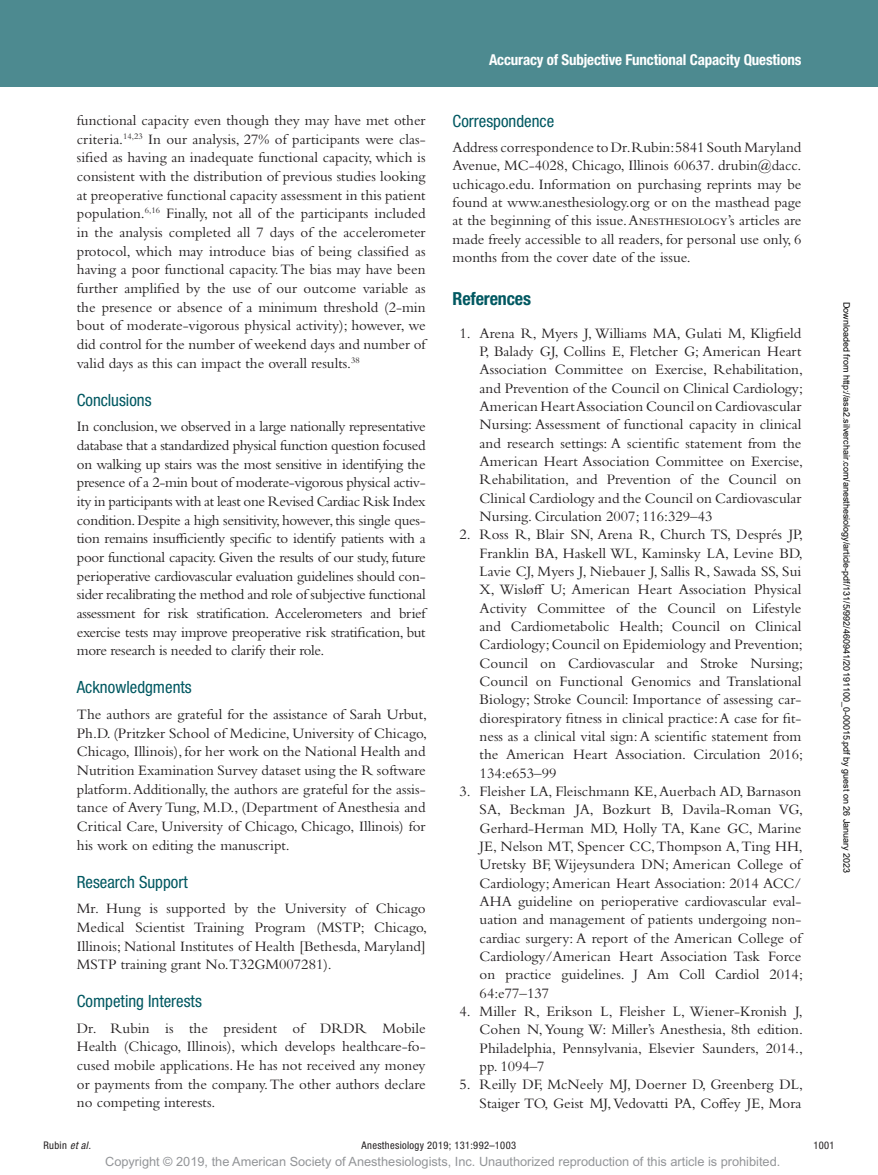
<style>
.page{position:relative;width:878px;height:1175px;background:#fff}
.page>*{position:absolute;margin:0;border:0;box-sizing:border-box;transform-origin:0 0}
.t1{font:700 condensed 18px "Helvetica Neue LT Std";color:#005861}
.t2{font:condensed 16.8px "Helvetica Neue LT Std";color:#005861}
.t3{font:15px/18.3px "Bembo Std";color:#231f20;text-align:justify}
.t4{font:700 condensed 15px "Helvetica Neue LT Std";letter-spacing:-.01em;color:#fff}
.t5{font:12.75px "Arial MT Std";color:#939598}
.t6{font:condensed 10.5px "Helvetica Neue LT Std";letter-spacing:.03em;color:#231f20}
.t7{font:9px "Arial";color:#000}
.s1{font-style:italic}
</style>
<div class="page">
<div style="left:0;top:0;width:878px;height:86px;background:#4d8a90"></div>
<p class="t4" style="left:489px;top:51px;width:314px">Accuracy of Subjective Functional Capacity Questions</p>
<p class="t3" style="left:77px;top:111px;width:350px">functional capacity even though they may have met other criteria.<sup>14,23</sup> In our analysis, 27% of participants were clas&shy;sified as having an inadequate functional capacity, which is consistent with the distribution of previous studies looking at preoperative functional capacity assessment in this patient population.<sup>6,16</sup> Finally, not all of the participants included in the analysis completed all 7 days of the accelerometer protocol, which may introduce bias of being classified as having a poor functional capacity. The bias may have been further amplified by the use of our outcome variable as the presence or absence of a minimum threshold (2-min bout of moderate-vigorous physical activity); however, we did control for the number of weekend days and number of valid days as this can impact the overall results.<sup>38</sup></p>
<p class="t2" style="left:77px;top:390px;width:76px">Conclusions</p>
<p class="t3" style="left:77px;top:417px;width:350px">In conclusion, we observed in a large nationally representative database that a standardized physical function question focused on walking up stairs was the most sensitive in identifying the presence of a 2-min bout of moderate-vigorous physical activ&shy;ity in participants with at least one Revised Cardiac Risk Index condition. Despite a high sensitivity, however, this single ques&shy;tion remains insufficiently specific to identify patients with a poor functional capacity. Given the results of our study, future perioperative cardiovascular evaluation guidelines should con&shy;sider recalibrating the method and role of subjective functional assessment for risk stratification. Accelerometers and brief exercise tests may improve preoperative risk stratification, but more research is needed to clarify their role.</p>
<p class="t2" style="left:77px;top:678px;width:116px">Acknowledgments</p>
<p class="t3" style="left:77px;top:704px;width:352px">The authors are grateful for the assistance of Sarah Urbut, Ph.D. (Pritzker School of Medicine, University of Chicago, Chicago, Illinois), for her work on the National Health and Nutrition Examination Survey dataset using the R software platform. Additionally, the authors are grateful for the assis&shy;tance of Avery Tung, M.D., (Department of Anesthesia and Critical Care, University of Chicago, Chicago, Illinois) for his work on editing the manuscript.</p>
<p class="t2" style="left:77px;top:872px;width:112px">Research Support</p>
<p class="t3" style="left:77px;top:898px;width:352px;line-height:18.8px">Mr. Hung is supported by the University of Chicago Medical Scientist Training Program (MSTP; Chicago, Illinois; National Institutes of Health [Bethesda, Maryland] MSTP training grant No.T32GM007281).</p>
<p class="t2" style="left:77px;top:991px;width:126px">Competing Interests</p>
<p class="t3" style="left:77px;top:1018px;width:350px">Dr. Rubin is the president of DRDR Mobile Health (Chicago, Illinois), which develops healthcare-fo&shy;cused mobile applications. He has not received any money or payments from the company. The other authors declare no competing interests.</p>
<p class="t2" style="left:452px;top:111px;width:103px">Correspondence</p>
<p class="t3" style="left:452px;top:138px;width:350px">Address correspondence to Dr.Rubin:5841 South Maryland Avenue, MC-4028, Chicago, Illinois 60637. drubin@dacc. uchicago.edu. Information on purchasing reprints may be found at www.anesthesiology.org or on the masthead page at the beginning of this issue. Anesthesiology’s articles are made freely accessible to all readers, for personal use only, 6 months from the cover date of the issue.</p>
<p class="t1" style="left:452px;top:288px;width:80px">References</p>
<p class="t3" style="left:479px;top:323px;width:325px;text-indent:-20px">1. Arena R, Myers J, Williams MA, Gulati M, Kligfield P, Balady GJ, Collins E, Fletcher G; American Heart Association Committee on Exercise, Rehabilitation, and Prevention of the Council on Clinical Cardiology; American Heart Association Council on Cardiovascular Nursing: Assessment of functional capacity in clinical and research settings: A scientific statement from the American Heart Association Committee on Exercise, Rehabilitation, and Prevention of the Council on Clinical Cardiology and the Council on Cardiovascular Nursing. Circulation 2007; 116:329–43</p>
<p class="t3" style="left:479px;top:525px;width:325px;text-align:left;text-indent:-20px">2. Ross R, Blair SN, Arena R, Church TS, Després JP, Franklin BA, Haskell WL, Kaminsky LA, Levine BD, Lavie CJ, Myers J, Niebauer J, Sallis R, Sawada SS, Sui X, Wisløff U; American Heart Association Physical Activity Committee of the Council on Lifestyle and Cardiometabolic Health; Council on Clinical Cardiology; Council on Epidemiology and Prevention; Council on Cardiovascular and Stroke Nursing; Council on Functional Genomics and Translational Biology; Stroke Council: Importance of assessing car&shy;diorespiratory fitness in clinical practice: A case for fit&shy;ness as a clinical vital sign: A scientific statement from the American Heart Association. Circulation 2016; 134:e653–99</p>
<p class="t3" style="left:479px;top:782px;width:325px;text-indent:-20px">3. Fleisher LA, Fleischmann KE, Auerbach AD, Barnason SA, Beckman JA, Bozkurt B, Davila-Roman VG, Gerhard-Herman MD, Holly TA, Kane GC, Marine JE, Nelson MT, Spencer CC, Thompson A, Ting HH, Uretsky BF, Wijeysundera DN; American College of Cardiology; American Heart Association: 2014 ACC/ AHA guideline on perioperative cardiovascular eval&shy;uation and management of patients undergoing non&shy;cardiac surgery: A report of the American College of Cardiology/American Heart Association Task Force on practice guidelines. J Am Coll Cardiol 2014; 64:e77–137</p>
<p class="t3" style="left:479px;top:1002px;width:325px;text-indent:-20px">4. Miller R, Erikson L, Fleisher L, Wiener-Kronish J, Cohen N, Young W: Miller’s Anesthesia, 8th edition.<br>Philadelphia, Pennsylvania, Elsevier Saunders, 2014., pp. 1094–7</p>
<p class="t3" style="left:459px;top:1075px;width:345px;text-align:right">5. Reilly DF, McNeely MJ, Doerner D, Greenberg DL,<br>Staiger TO, Geist MJ, Vedovatti PA, Coffey JE, Mora</p>
<p class="t7" style="left:850px;top:302px;width:573px;rotate:90deg">Downloaded from http://asa2.silverchair.com/anesthesiology/article-pdf/131/5/992/460941/20191100_0-00015.pdf by guest on 26 January 2023</p>
<p class="t6" style="left:44px;top:1139px;width:49px">Rubin <span class="s1">et al.</span></p>
<p class="t6" style="left:361px;top:1139px;width:156px">Anesthesiology 2019; 131:992–1003</p>
<p class="t6" style="left:813px;top:1139px;width:23px">1001</p>
<p class="t5" style="left:105px;top:1154px;width:676px">Copyright © 2019, the American Society of Anesthesiologists, Inc. Unauthorized reproduction of this article is prohibited.</p>
</div>
